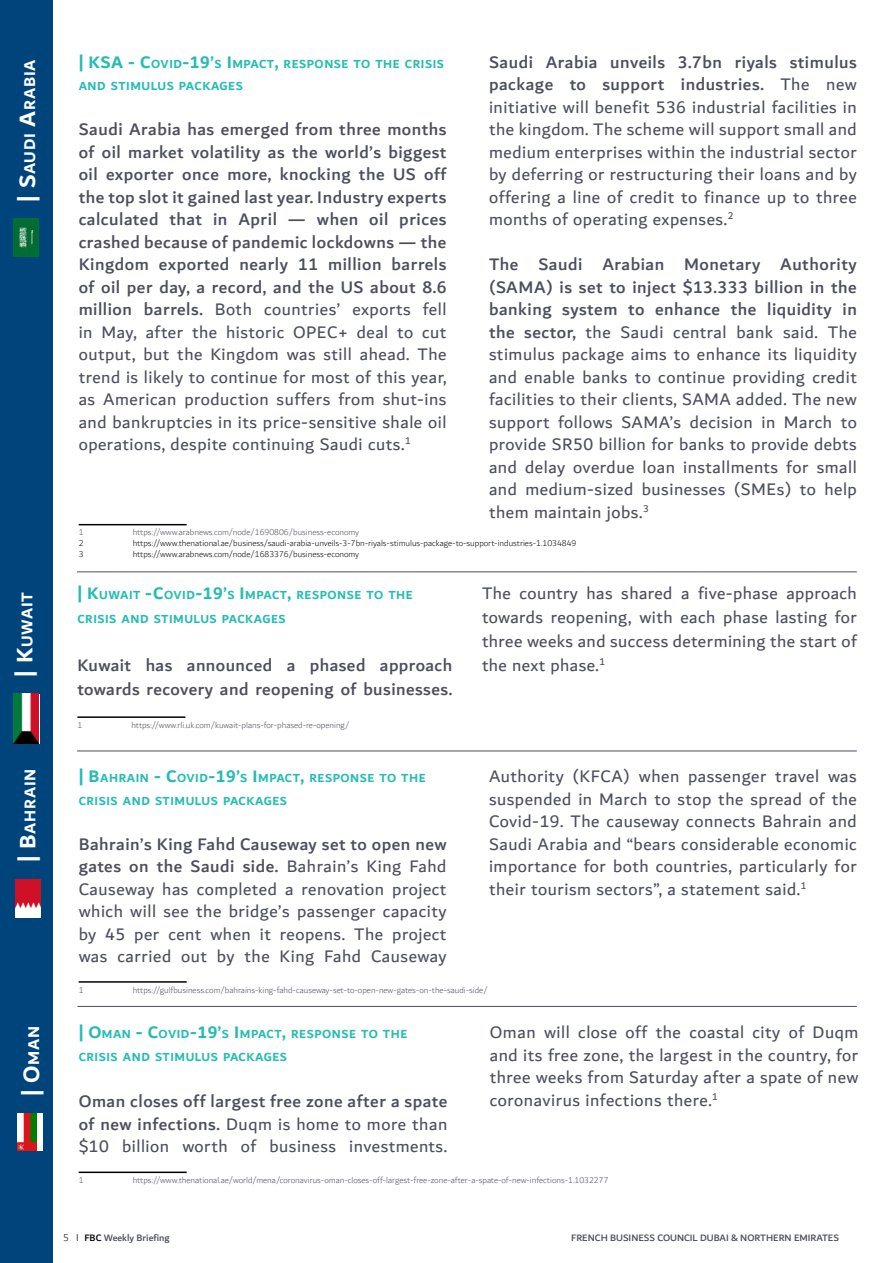
<style>
.page{position:relative;width:893px;height:1263px;background:#fff}
.page>*{position:absolute;margin:0;border:0;box-sizing:border-box;transform-origin:0 0}
.t1{font:18px/22.5px "Dubai";letter-spacing:.03em;color:#4c4f5c;text-align:justify}
.t2{font:500 18px/22.5px "Dubai";letter-spacing:.025em;color:#4c4f5c;text-align:justify}
.t3{font:700 18px "Dubai";color:#26bcb4}
.t4{font:700 16.8px "Dubai";letter-spacing:.045em;color:#fff}
.t5{font:700 12.6px "Dubai";letter-spacing:.045em;color:#26bcb4}
.t6{font:300 10.5px "Dubai";color:#000}
.t7{font:500 10.05px "Dubai";color:#4c4f5c}
.t8{font:300 9px "Dubai";color:#4c4f5c}
.t9{font:300 9px "Dubai";color:#000}
.s1{font-size:24px}
.s2{font-size:12.6px}
.s3{font-size:18px}
.s4{font-weight:400}
.s5{font-weight:500}
.s6{color:#000}
</style>
<div class="page">
<div style="left:0;top:0;width:53px;height:1263px;background:#00447c"></div>
<img style="left:13px;top:219px;width:25px;height:37px">
<hr style="left:79px;top:524px;width:108px;height:1px;background:#000">
<hr style="left:77px;top:1006px;width:780px;height:1px;background:#4c4f5c">
<div style="left:17px;top:1113px;width:26px;height:38px;background:#fff"></div>
<img style="left:17px;top:1113px;width:20px;height:38px">
<hr style="left:79px;top:1171px;width:108px;height:2px;background:#000">
<hr style="left:77px;top:716px;width:108px;height:2px;background:#000">
<div style="left:13px;top:694px;width:26px;height:49px;background:#ce1126"></div>
<img style="left:13px;top:694px;width:25px;height:49px">
<img style="left:16px;top:879px;width:25px;height:39px">
<hr style="left:79px;top:981px;width:108px;height:2px;background:#000">
<hr style="left:77px;top:751px;width:780px;height:1px;background:#4c4f5c">
<hr style="left:77px;top:571px;width:780px;height:1px;background:#4c4f5c">
<p class="t4" style="left:19px;top:202px;width:142px;rotate:-90deg"><span class="s1">| S</span>AUDI <span class="s1">A</span>RABIA</p>
<p class="t3" style="left:79px;top:51px;width:81px">| KSA - C<span class="s2">OVID</span></p>
<p class="t5" style="left:183px;top:56px;width:59px"><span class="s3">-19’</span>S <span class="s3">I</span>MPACT</p>
<p class="t5" style="left:275px;top:56px;width:34px"><span class="s3">,</span> RESPO</p>
<p class="t5" style="left:324px;top:56px;width:88px">NSETO THECRISIS</p>
<p class="t5" style="left:79px;top:78px;width:41px">AND STIM</p>
<p class="t5" style="left:142px;top:78px;width:46px">ULUS PAC</p>
<p class="t5" style="left:202px;top:78px;width:41px">KAG ES</p>
<p class="t2" style="left:79px;top:118px;width:369px">Saudi Arabia has emerged from three months of oil market volatility as the world’s biggest oil exporter once more, knocking the US off the top slot it gained last year. Industry experts calculated that in April — when oil prices crashed because of pandemic lockdowns — the Kingdom exported nearly 11 million barrels of oil per day, a record, and the US about 8.6 million barrels. <span class="s4">Both countries’ exports fell in May, after the historic OPEC+ deal to cut output, but the Kingdom was still ahead. The trend is likely to continue for most of this year, as American production suffers from shut-ins and bankruptcies in its price-sensitive shale oil operations, despite continuing Saudi cuts.</span><sup>1</sup></p>
<p class="t1" style="left:489px;top:50px;width:369px"><span class="s5">Saudi Arabia unveils 3.7bn riyals stimulus package to support industries.</span> The new initiative will benefit 536 industrial facilities in the kingdom. The scheme will support small and medium enterprises within the industrial sector by deferring or restructuring their loans and by offering a line of credit to finance up to three months of operating expenses.<sup>2</sup></p>
<p class="t1" style="left:489px;top:253px;width:369px"><span class="s5">The Saudi Arabian Monetary Authority (SAMA) is set to inject $13.333 billion in the banking system to enhance the liquidity in the sector,</span> the Saudi central bank said. The stimulus package aims to enhance its liquidity and enable banks to continue providing credit facilities to their clients, SAMA added. The new support follows SAMA’s decision in March to provide SR50 billion for banks to provide debts and delay overdue loan installments for small and medium-sized businesses (SMEs) to help them maintain jobs.<sup>3</sup></p>
<p class="t8" style="left:79px;top:526px;width:6px">1</p>
<p class="t8" style="left:133px;top:526px;width:228px">https://www.arabnews.com/node/1690806/business-economy</p>
<p class="t9" style="left:79px;top:536px;width:6px">2</p>
<p class="t9" style="left:133px;top:536px;width:445px">https://www.thenational.ae/business/saudi-arabia-unveils-3-7bn-riyals-stimulus-package-to-support-industries-1.1034849</p>
<p class="t9" style="left:79px;top:547px;width:6px">3</p>
<p class="t9" style="left:133px;top:547px;width:228px">https://www.arabnews.com/node/1683376/business-economy</p>
<p class="t4" style="left:17px;top:677px;width:86px;rotate:-90deg"><span class="s1">| K</span>UWAIT</p>
<p class="t5" style="left:77px;top:587px;width:96px"><span class="s3">| K</span>UWAIT <span class="s3">-C</span>OVID</p>
<p class="t5" style="left:195px;top:587px;width:59px"><span class="s3">-19’</span>S <span class="s3">I</span>MPACT</p>
<p class="t5" style="left:288px;top:587px;width:34px"><span class="s3">,</span> RESPO</p>
<p class="t5" style="left:337px;top:587px;width:77px">NSETO THE</p>
<p class="t5" style="left:77px;top:611px;width:8px">CRISIS</p>
<p class="t5" style="left:122px;top:611px;width:41px">AND STIM</p>
<p class="t5" style="left:184px;top:611px;width:46px">ULUS PAC</p>
<p class="t5" style="left:245px;top:611px;width:41px">KAG ES</p>
<p class="t2" style="left:77px;top:653px;width:376px;line-height:24px">Kuwait has announced a phased approach towards recovery and reopening of businesses.</p>
<p class="t8" style="left:77px;top:718px;width:6px">1</p>
<p class="t8" style="left:131px;top:718px;width:219px">https://www.rli.uk.com/kuwait-plans-for-phased-re-opening/</p>
<p class="t1" style="left:482px;top:581px;width:376px;line-height:24px">The country has shared a five-phase approach towards reopening, with each phase lasting for three weeks and success determining the start of the next phase.<sup>1</sup></p>
<p class="t4" style="left:20px;top:862px;width:95px;rotate:-90deg"><span class="s1">| B</span>AHRAIN</p>
<p class="t5" style="left:79px;top:770px;width:31px"><span class="s3">| B</span>AHRAI</p>
<p class="t5" style="left:140px;top:770px;width:46px">N <span class="s3">- C</span>OVID</p>
<p class="t5" style="left:208px;top:770px;width:59px"><span class="s3">-19’</span>S <span class="s3">I</span>MPACT</p>
<p class="t5" style="left:301px;top:770px;width:34px"><span class="s3">,</span> RESPO</p>
<p class="t5" style="left:350px;top:770px;width:77px">NSETO THE</p>
<p class="t1" style="left:489px;top:765px;width:369px">Authority (KFCA) when passenger travel was suspended in March to stop the spread of the Covid-19. The causeway connects Bahrain and Saudi Arabia and “bears considerable economic importance for both countries, particularly for their tourism sectors”, a statement said.<sup>1</sup></p>
<p class="t5" style="left:79px;top:793px;width:8px">CRISIS</p>
<p class="t5" style="left:123px;top:793px;width:41px">AND STIM</p>
<p class="t5" style="left:186px;top:793px;width:46px">ULUS PAC</p>
<p class="t5" style="left:246px;top:793px;width:41px">KAG ES</p>
<p class="t1" style="left:79px;top:832px;width:369px"><span class="s5">Bahrain’s King Fahd Causeway set to open new gates on the Saudi side.</span> Bahrain’s King Fahd Causeway has completed a renovation project which will see the bridge’s passenger capacity by 45 per cent when it reopens. The project was carried out by the King Fahd Causeway</p>
<p class="t8" style="left:79px;top:983px;width:6px">1</p>
<p class="t8" style="left:133px;top:983px;width:357px">https://gulfbusiness.com/bahrains-king-fahd-causeway-set-to-open-new-gates-on-the-saudi-side/</p>
<p class="t4" style="left:23px;top:1096px;width:72px;rotate:-90deg"><span class="s1">| O</span>MAN</p>
<p class="t5" style="left:79px;top:1027px;width:89px"><span class="s3">| O</span>MAN <span class="s3">- C</span>OVID</p>
<p class="t5" style="left:190px;top:1027px;width:59px"><span class="s3">-19’</span>S <span class="s3">I</span>MPACT</p>
<p class="t5" style="left:282px;top:1027px;width:34px"><span class="s3">,</span> RESPO</p>
<p class="t5" style="left:332px;top:1027px;width:77px">NSETO THE</p>
<p class="t1" style="left:490px;top:1021px;width:370px">Oman will close off the coastal city of Duqm and its free zone, the largest in the country, for three weeks from Saturday after a spate of new coronavirus infections there.<sup>1</sup></p>
<p class="t5" style="left:79px;top:1049px;width:8px">CRISIS</p>
<p class="t5" style="left:123px;top:1049px;width:41px">AND STIM</p>
<p class="t5" style="left:186px;top:1049px;width:46px">ULUS PAC</p>
<p class="t5" style="left:246px;top:1049px;width:41px">KAG ES</p>
<p class="t1" style="left:79px;top:1090px;width:370px"><span class="s5">Oman closes off largest free zone after a spate of new infections.</span> Duqm is home to more than $10 billion worth of business investments.</p>
<p class="t8" style="left:79px;top:1173px;width:6px">1</p>
<p class="t8" style="left:133px;top:1173px;width:477px">https://www.thenational.ae/world/mena/coronavirus-oman-closes-off-largest-free-zone-after-a-spate-of-new-infections-1.1032277</p>
<p class="t6" style="left:63px;top:1229px;width:7px">5</p>
<p class="t7" style="left:84px;top:1231px;width:87px"><span class="s6">FBC</span> Weekly Briefing</p>
<p class="t7" style="left:571px;top:1231px;width:269px">FRENCH BUSINESS COUNCIL DUBAI &amp; NORTHERN EMIRATES</p>
</div>
